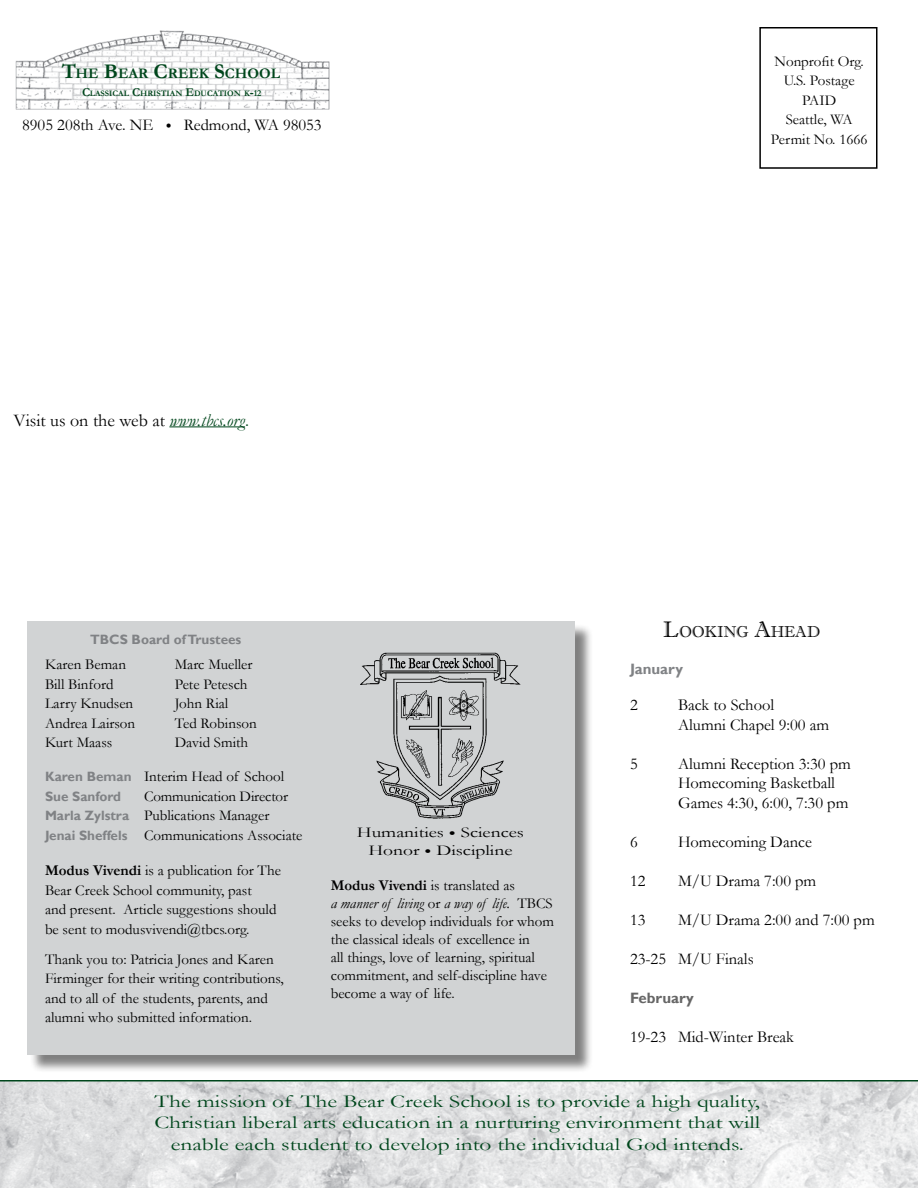
<style>
.page{position:relative;width:918px;height:1188px;background:#fff}
.page>*{position:absolute;margin:0;border:0;box-sizing:border-box;transform-origin:0 0}
.t1{font:18px/21.6px "Garamond";color:#00461c;text-align:center;scale:1.3 1}
.t2{font:18px "Garamond";color:#000}
.t3{font:16.5px/19.5px "Garamond";color:#000}
.t4{font:15.75px "Imprint MT Shadow";color:#000}
.t5{font:15px/19.5px "Garamond";color:#000}
.t6{font:15px/18px "Garamond";color:#000;text-align:center;scale:1.3 1}
.t7{font:700 15px "Gill Sans";color:#666}
.t8{font:700 15px "Gill Sans";color:#808285}
.t9{font:700 14.7px "Garamond";color:#00461c}
.t10{font:700 13.5px "Gill Sans";color:#808285}
.t11{font:700 8.4px "Garamond";color:#00461c}
.s1{font-size:21px}
.s2{font-size:12px}
.s3{font-size:9px}
.s4{font-style:italic;color:#00461c}
.s5{color:#00461c}
.s6{font-family:"Gill Sans";font-weight:700;font-size:13.5px;color:#808285}
.s7{font-weight:700}
.s8{font-style:italic}
.s9{font-size:22.5px}
</style>
<div class="page">
<div style="left:759px;top:27px;width:119px;height:142px;border:2px solid #000"></div>
<hr style="left:169px;top:426px;width:76px;height:1px;background:#00461c">
<img style="left:15px;top:30px;width:315px;height:80px">
<img style="left:0;top:1082px;width:918px;height:106px">
<hr style="left:0;top:1080px;width:918px;height:2px;background:#00461c">
<div style="left:29px;top:623px;width:573px;height:461px;background:#000;opacity:.5"></div>
<div style="left:27px;top:621px;width:548px;height:433px;background:#d1d3d4"></div>
<img style="left:361px;top:653px;width:159px;height:165px">
<p class="t9" style="left:62px;top:63px;width:220px"><span class="s1">T</span>HE <span class="s1">B</span>EAR <span class="s1">C</span>REEK <span class="s1">S</span>CHOOL</p>
<p class="t11" style="left:82px;top:87px;width:181px"><span class="s2">C</span>LASSICAL <span class="s2">C</span>HRISTIAN <span class="s2">E</span>DUCATION K<span class="s2">-</span><span class="s3">12</span></p>
<p class="t3" style="left:22px;top:115px;width:301px">8905 208th Ave. NE • Redmond, WA 98053</p>
<p class="t5" style="left:771px;top:51px;width:98px;text-align:center">Nonprofit Org.<br>U.S. Postage<br>PAID<br>Seattle, WA<br>Permit No. 1666</p>
<p class="t2" style="left:14px;top:408px;width:237px">Visit us on the web at <span class="s4">www.tbcs.org</span><span class="s5">.</span></p>
<p class="t10" style="left:90px;top:632px;width:153px">TBCS Board of Trustees</p>
<p class="t5" style="left:45px;top:655px;width:92px">Karen Beman<br>Bill Binford<br>Larry Knudsen<br>Andrea Lairson<br>Kurt Maass</p>
<p class="t5" style="left:175px;top:655px;width:84px">Marc Mueller<br>Pete Petesch<br>John Rial<br>Ted Robinson<br>David Smith</p>
<p class="t5" style="left:45px;top:766px;width:241px"><span class="s6">Karen Beman</span> Interim Head of School</p>
<p class="t10" style="left:45px;top:788px;width:78px">Sue Sanford</p>
<p class="t5" style="left:45px;top:786px;width:259px;text-indent:99px">Communication Director<br><span class="s6">Marla Zylstra</span> Publications Manager<br><span class="s6">Jenai Sheffels</span> Communications Associate</p>
<p class="t5" style="left:45px;top:860px;width:237px"><span class="s7">Modus Vivendi</span> is a publication for The Bear Creek School community, past<br>and present. Article suggestions should be sent to modusvivendi@tbcs.org.</p>
<p class="t5" style="left:45px;top:949px;width:240px">Thank you to: Patricia Jones and Karen Firminger for their writing contributions, and to all of the students, parents, and alumni who submitted information.</p>
<p class="t6" style="left:357px;top:823px;width:130px">Humanities • Sciences<br>Honor • Discipline</p>
<p class="t5" style="left:331px;top:875px;width:225px;line-height:18px"><span class="s7">Modus Vivendi</span> is translated as<br><span class="s8">a manner of living</span> or <span class="s8">a way of life.</span> TBCS seeks to develop individuals for whom the classical ideals of excellence in<br>all things, love of learning, spiritual commitment, and self-discipline have become a way of life.</p>
<p class="t4" style="left:663px;top:622px;width:157px"><span class="s9">L</span>OOKING <span class="s9">A</span>HEAD</p>
<p class="t8" style="left:630px;top:660px;width:55px">January</p>
<p class="t3" style="left:630px;top:695px;width:9px">2</p>
<p class="t3" style="left:678px;top:695px;width:153px">Back to School<br>Alumni Chapel 9:00 am</p>
<p class="t3" style="left:630px;top:753px;width:9px">5</p>
<p class="t3" style="left:678px;top:753px;width:174px">Alumni Reception 3:30 pm<br>Homecoming Basketball<br>Games 4:30, 6:00, 7:30 pm</p>
<p class="t3" style="left:630px;top:831px;width:9px">6</p>
<p class="t3" style="left:678px;top:831px;width:135px">Homecoming Dance</p>
<p class="t3" style="left:630px;top:870px;width:17px">12</p>
<p class="t3" style="left:678px;top:870px;width:140px">M/U Drama 7:00 pm</p>
<p class="t3" style="left:630px;top:909px;width:17px">13</p>
<p class="t3" style="left:678px;top:909px;width:198px">M/U Drama 2:00 and 7:00 pm</p>
<p class="t3" style="left:630px;top:948px;width:125px">23-25 M/U Finals</p>
<p class="t7" style="left:630px;top:989px;width:65px">February</p>
<p class="t3" style="left:630px;top:1026px;width:166px">19-23 Mid-Winter Break</p>
<p class="t1" style="left:154px;top:1090px;width:467px">The mission of The Bear Creek School is to provide a high quality,<br>Christian liberal arts education in a nurturing environment that will enable each student to develop into the individual God intends.</p>
</div>
